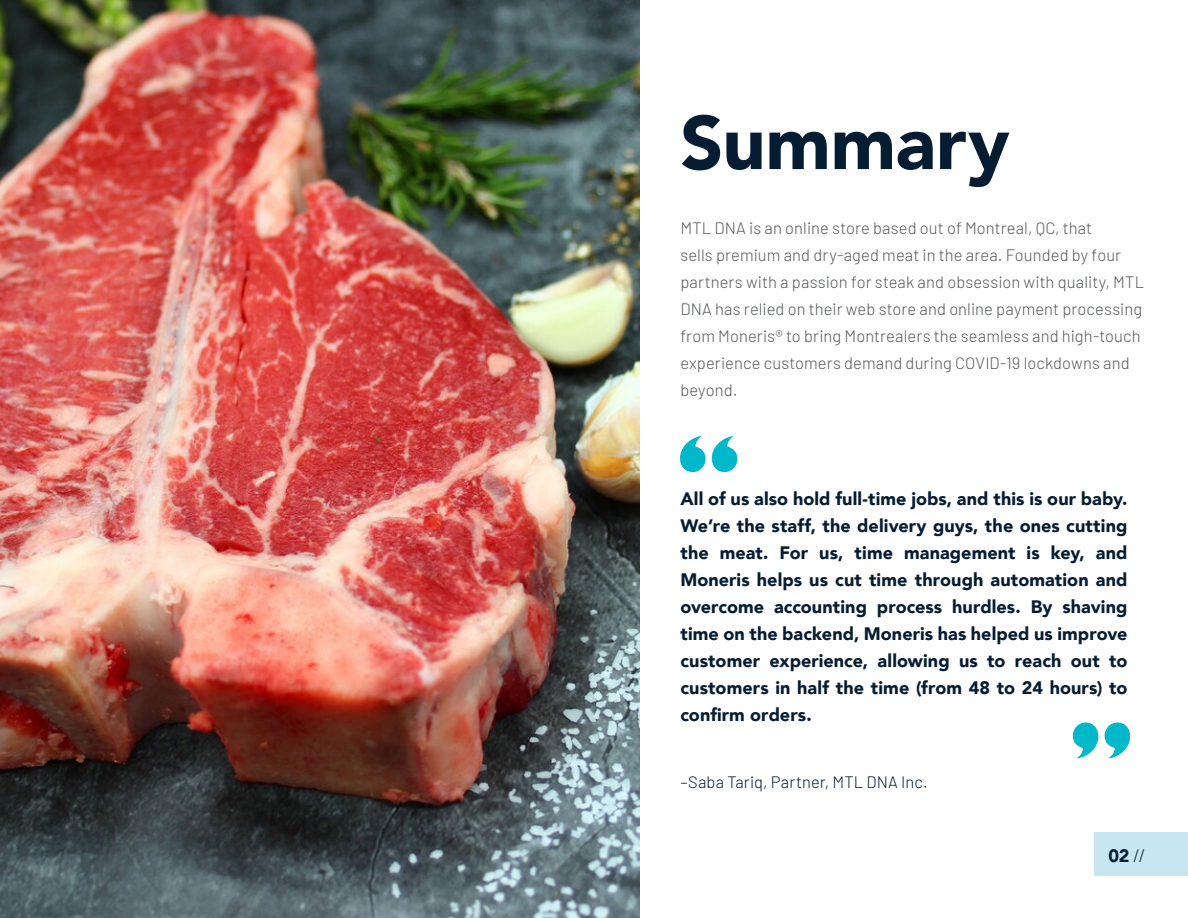
<style>
.page{position:relative;width:1188px;height:918px;background:#fff}
.page>*{position:absolute;margin:0;border:0;box-sizing:border-box;transform-origin:0 0}
.t1{font:900 75px "Avenir";color:#051c33}
.t2{font:900 18px/27px "Avenir";letter-spacing:.005em;color:#051c33;text-align:justify}
.t3{font:300 16.5px/27px "Barlow";letter-spacing:.005em;color:#54575a}
.t4{font:300 16.5px "Barlow";letter-spacing:.01em;color:#051c33}
.s1{font-family:"Barlow";font-weight:300}
</style>
<div class="page">
<div style="left:1094px;top:833px;width:94px;height:43px;background:#c8e6f1"></div>
<img style="left:0;top:0;width:639px;height:918px">
<svg style="left:680px;top:436px;width:26px;height:36px"></svg>
<svg style="left:712px;top:436px;width:25px;height:36px"></svg>
<svg style="left:1105px;top:722px;width:25px;height:36px"></svg>
<svg style="left:1073px;top:722px;width:25px;height:36px"></svg>
<p class="t1" style="left:680px;top:79px;width:331px">Summary</p>
<p class="t3" style="left:680px;top:213px;width:465px">MTL DNA is an online store based out of Montreal, QC, that<br>sells premium and dry-aged meat in the area. Founded by four partners with a passion for steak and obsession with quality, MTL DNA has relied on their web store and online payment processing from Moneris® to bring Montrealers the seamless and high-touch experience customers demand during COVID-19 lockdowns and beyond.</p>
<p class="t2" style="left:680px;top:484px;width:449px">All of us also hold full-time jobs, and this is our baby.<br>We’re the staff, the delivery guys, the ones cutting the meat. For us, time management is key, and Moneris helps us cut time through automation and overcome accounting process hurdles. By shaving time on the backend, Moneris has helped us improve customer experience, allowing us to reach out to customers in half the time (from 48 to 24 hours) to confirm orders.</p>
<p class="t4" style="left:680px;top:771px;width:249px">–Saba Tariq, Partner, MTL DNA Inc.</p>
<p class="t2" style="left:1108px;top:842px;width:39px">02 <span class="s1">//</span></p>
</div>
